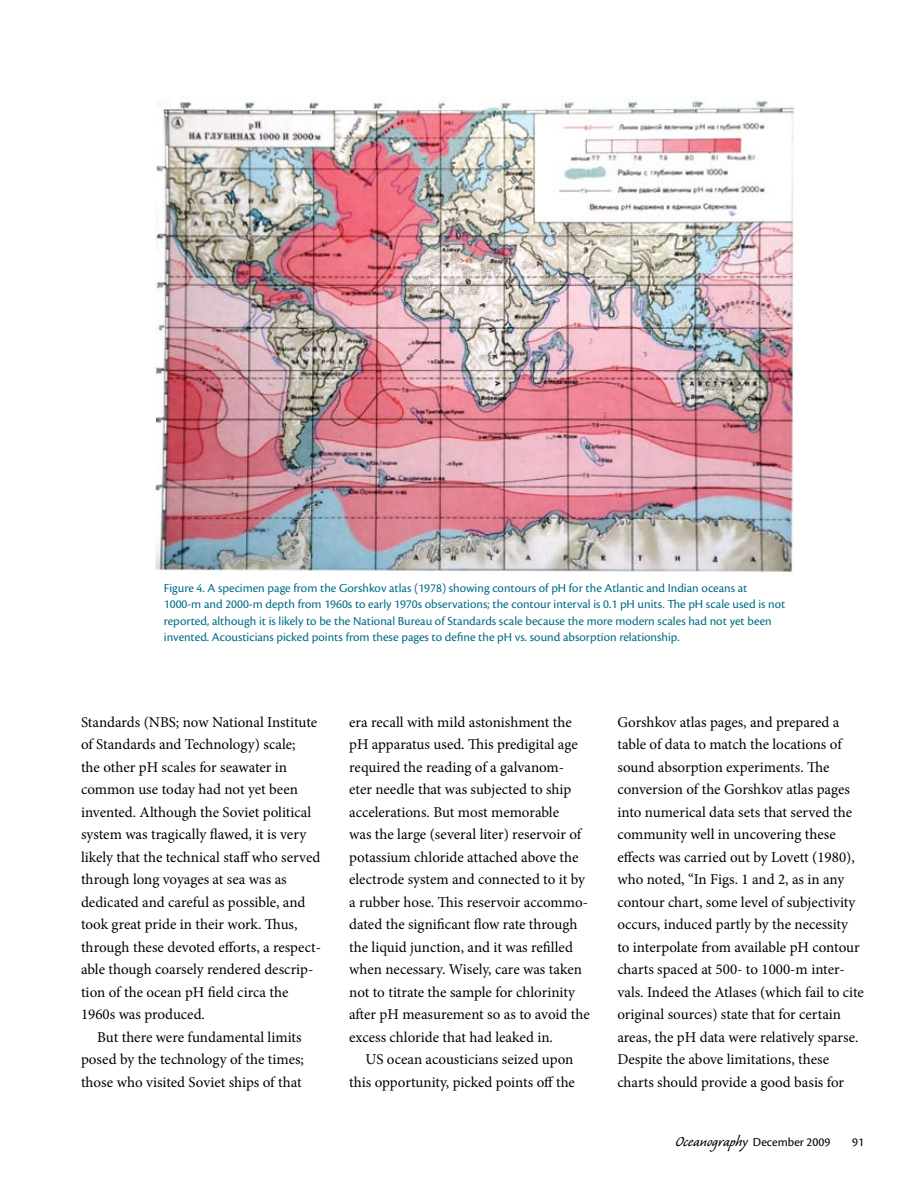
<style>
.page{position:relative;width:918px;height:1188px;background:#fff}
.page>*{position:absolute;margin:0;border:0;box-sizing:border-box;transform-origin:0 0}
.t1{font:18px "Caliban";color:#000}
.t2{font:15px/22.5px "Minion Pro";color:#000}
.t3{font:12.75px/16.5px "Cronos Pro";color:#006c85}
.t4{font:12.75px "Cronos Pro";color:#000}
.s1{font-family:"Cronos Pro";font-size:12.75px}
</style>
<div class="page">
<img style="left:155px;top:96px;width:640px;height:479px">
<p class="t3" style="left:164px;top:580px;width:623px">Figure 4. A specimen page from the Gorshkov atlas (1978) showing contours of pH for the Atlantic and Indian oceans at 1000-m and 2000-m depth from 1960s to early 1970s observations; the contour interval is 0.1 pH units. The pH scale used is not reported, although it is likely to be the National Bureau of Standards scale because the more modern scales had not yet been invented. Acousticians picked points from these pages to define the pH vs. sound absorption relationship.</p>
<p class="t2" style="left:81px;top:711px;width:242px">Standards (NBS; now National Institute of Standards and Technology) scale;<br>the other pH scales for seawater in common use today had not yet been invented. Although the Soviet political system was tragically flawed, it is very likely that the technical staff who served through long voyages at sea was as dedicated and careful as possible, and took great pride in their work. Thus, through these devoted efforts, a respect&shy;able though coarsely rendered descrip&shy;tion of the ocean pH field circa the 1960s was produced.</p>
<p class="t2" style="left:81px;top:1026px;width:225px;text-indent:16px">But there were fundamental limits posed by the technology of the times; those who visited Soviet ships of that</p>
<p class="t2" style="left:349px;top:711px;width:242px">era recall with mild astonishment the pH apparatus used. This predigital age required the reading of a galvanom&shy;eter needle that was subjected to ship accelerations. But most memorable<br>was the large (several liter) reservoir of potassium chloride attached above the electrode system and connected to it by a rubber hose. This reservoir accommo&shy;dated the significant flow rate through the liquid junction, and it was refilled when necessary. Wisely, care was taken not to titrate the sample for chlorinity after pH measurement so as to avoid the excess chloride that had leaked in.</p>
<p class="t2" style="left:349px;top:1048px;width:227px;text-align:right">US ocean acousticians seized upon this opportunity, picked points off the</p>
<p class="t2" style="left:617px;top:711px;width:248px">Gorshkov atlas pages, and prepared a table of data to match the locations of sound absorption experiments. The conversion of the Gorshkov atlas pages into numerical data sets that served the community well in uncovering these effects was carried out by Lovett (1980), who noted, “In Figs. 1 and 2, as in any contour chart, some level of subjectivity occurs, induced partly by the necessity to interpolate from available pH contour charts spaced at 500- to 1000-m inter&shy;vals. Indeed the Atlases (which fail to cite original sources) state that for certain areas, the pH data were relatively sparse.<br>Despite the above limitations, these charts should provide a good basis for</p>
<p class="t1" style="left:675px;top:1132px;width:156px">Oceanography <span class="s1">December 2009</span></p>
<p class="t4" style="left:852px;top:1134px;width:13px">91</p>
</div>
